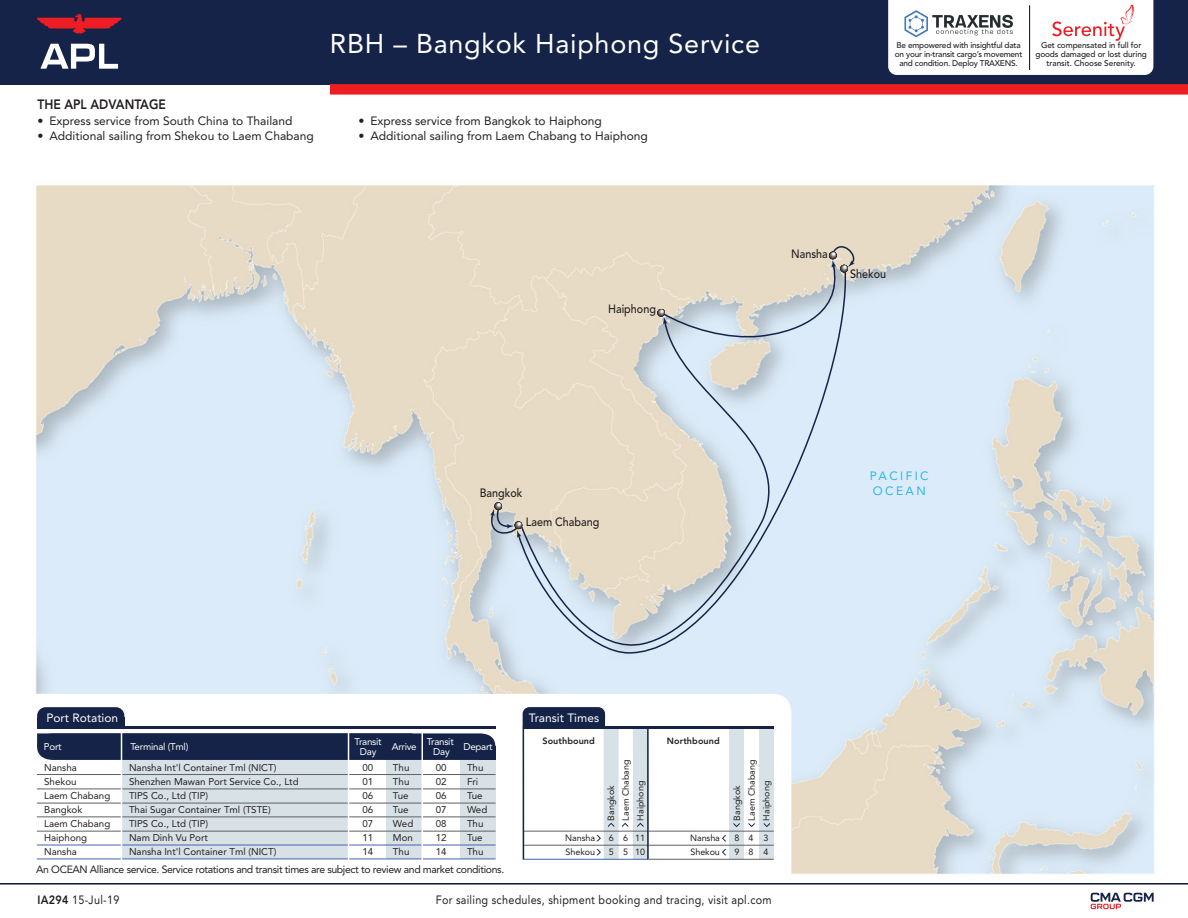
<style>
.page{position:relative;width:1188px;height:918px;background:#fff}
.page>*{position:absolute;margin:0;border:0;box-sizing:border-box;transform-origin:0 0}
.t1{font:27px "Avenir LT Std";letter-spacing:.03em;color:#fff}
.t2{font:800 13.5px "Avenir LT Std";color:#231f20;scale:.9 1}
.t3{font:12px "Avenir LT Std";color:#231f20}
.t4{font:12px "Avenir LT Std";letter-spacing:.025em;color:#231f20;scale:.9 1}
.t5{font:500 12px "Avenir LT Std";color:#231f20;scale:.9 1}
.t6{font:12px "Avenir LT Std";color:#fff}
.t7{font:12px "Avenir LT Std";color:#231f20;scale:.9 1}
.t8{font:12px/15px "Avenir LT Std";letter-spacing:.2em;color:#29b7eb}
.t9{font:10.5px "Avenir LT Std";letter-spacing:-.035em;color:#231f20}
.t10{font:9.75px/14.1px "Avenir LT Std";color:#231f20}
.t11{font:9.75px "Avenir LT Std";letter-spacing:-.025em;color:#fff}
.t12{font:9px/14.7px "Avenir LT Std";color:#231f20}
.t13{font:800 9px "Avenir LT Std";letter-spacing:.01em;color:#231f20}
.t14{font:500 8.25px/9px "Avenir LT Std";letter-spacing:-.025em;color:#231f20;text-align:center}
.s1{font-weight:800}
</style>
<div class="page">
<img style="left:0;top:84px;width:1155px;height:826px">
<div style="left:0;top:0;width:1188px;height:84px;background:#142347"></div>
<div style="left:330px;top:84px;width:858px;height:11px;background:#ed1d24"></div>
<svg style="left:1091px;top:893px;width:63px;height:16px"></svg>
<hr style="left:0;top:883px;width:1188px;height:2px;background:#091739">
<svg style="left:37px;top:14px;width:85px;height:20px"></svg>
<svg style="left:40px;top:44px;width:78px;height:25px"></svg>
<svg style="left:517px;top:267px;width:335px;height:387px;background:#dbe5eb"></svg>
<svg style="left:521px;top:322px;width:249px;height:324px;background:#dcdbd4"></svg>
<svg style="left:487px;top:502px;width:35px;height:36px"></svg>
<div style="left:657px;top:309px;width:8px;height:8px;background:#59524e;border-radius:50%"></div>
<div style="left:657px;top:309px;width:8px;height:7px;background:#2e2a2b;border-radius:50%"></div>
<svg style="left:658px;top:238px;width:202px;height:103px;background:#d6d5cd"></svg>
<svg style="left:25px;top:694px;width:766px;height:185px"></svg>
<div style="left:121px;top:758px;width:228px;height:101px;background:#d8e1e6"></div>
<div style="left:386px;top:758px;width:36px;height:101px;background:#d8e1e6"></div>
<div style="left:460px;top:758px;width:36px;height:101px;background:#d8e1e6"></div>
<hr style="left:37px;top:789px;width:459px;height:1px;background:#5e6367">
<hr style="left:37px;top:803px;width:459px;height:1px;background:#5e6367">
<hr style="left:37px;top:817px;width:459px;height:1px;background:#5e6367">
<hr style="left:37px;top:831px;width:459px;height:1px;background:#5e6367">
<hr style="left:37px;top:845px;width:459px;height:1px;background:#4363ae">
<hr style="left:37px;top:859px;width:459px;height:1px;background:#4363ae">
<hr style="left:37px;top:774px;width:459px;height:1px;background:#5e6367">
<svg style="left:37px;top:733px;width:458px;height:27px;background:#18274a"></svg>
<div style="left:479px;top:747px;width:16px;height:13px;background:#142347"></div>
<div style="left:37px;top:707px;width:87px;height:20px;background:#142347;border-radius:9px"></div>
<div style="left:37px;top:717px;width:87px;height:10px;background:#142347"></div>
<hr style="left:37px;top:726px;width:459px;height:3px;background:#142347">
<svg style="left:888px;top:0;width:265px;height:75px;background:#f4f1f2"></svg>
<hr style="left:348px;top:731px;width:1px;height:131px;background:#fff">
<hr style="left:121px;top:731px;width:1px;height:131px;background:#fff">
<hr style="left:422px;top:731px;width:1px;height:130px;background:#fff">
<div style="left:523px;top:707px;width:82px;height:19px;background:#142347"></div>
<div style="left:604px;top:728px;width:15px;height:131px;background:#d8e1e6"></div>
<div style="left:633px;top:728px;width:15px;height:131px;background:#d8e1e6"></div>
<hr style="left:523px;top:726px;width:125px;height:3px;background:#142347">
<hr style="left:524px;top:831px;width:124px;height:1px;background:#5e6367">
<hr style="left:524px;top:845px;width:124px;height:1px;background:#5e6367">
<hr style="left:523px;top:859px;width:125px;height:1px;background:#4363ae">
<svg style="left:608px;top:823px;width:6px;height:4px"></svg>
<svg style="left:622px;top:823px;width:6px;height:4px"></svg>
<svg style="left:637px;top:823px;width:6px;height:4px"></svg>
<svg style="left:596px;top:849px;width:5px;height:6px"></svg>
<svg style="left:596px;top:835px;width:5px;height:6px"></svg>
<div style="left:729px;top:727px;width:15px;height:132px;background:#d8e1e6"></div>
<div style="left:759px;top:727px;width:15px;height:132px;background:#d8e1e6"></div>
<hr style="left:649px;top:831px;width:125px;height:1px;background:#5e6367">
<hr style="left:649px;top:845px;width:125px;height:1px;background:#5e6367">
<hr style="left:649px;top:859px;width:125px;height:1px;background:#5e6367">
<svg style="left:764px;top:823px;width:6px;height:4px"></svg>
<svg style="left:749px;top:823px;width:6px;height:4px"></svg>
<svg style="left:733px;top:823px;width:7px;height:4px"></svg>
<svg style="left:722px;top:849px;width:4px;height:6px"></svg>
<svg style="left:722px;top:835px;width:4px;height:6px"></svg>
<hr style="left:647px;top:728px;width:2px;height:131px;background:#142347">
<hr style="left:523px;top:726px;width:1px;height:133px;background:#142347">
<hr style="left:646px;top:726px;width:128px;height:3px;background:#142347">
<h2 class="t2" style="left:37px;top:96px;width:144px">THE APL ADVANTAGE</h2>
<p class="t3" style="left:37px;top:114px;width:257px">• Express service from South China to Thailand</p>
<p class="t3" style="left:37px;top:129px;width:278px">• Additional sailing from Shekou to Laem Chabang</p>
<h1 class="t1" style="left:330px;top:28px;width:432px">RBH – Bangkok Haiphong Service</h1>
<p class="t3" style="left:358px;top:114px;width:245px">• Express service from Bangkok to Haiphong</p>
<p class="t3" style="left:358px;top:129px;width:291px">• Additional sailing from Laem Chabang to Haiphong</p>
<p class="t14" style="left:895px;top:41px;width:129px">Be empowered with insightful data on your in-transit cargo’s movement and condition. Deploy TRAXENS.</p>
<p class="t14" style="left:1035px;top:41px;width:113px">Get compensated in full for goods damaged or lost during transit. Choose Serenity.</p>
<p class="t5" style="left:608px;top:302px;width:55px">Haiphong</p>
<p class="t5" style="left:791px;top:247px;width:42px">Nansha</p>
<p class="t5" style="left:850px;top:267px;width:42px">Shekou</p>
<p class="t5" style="left:480px;top:486px;width:49px">Bangkok</p>
<p class="t5" style="left:526px;top:515px;width:83px">Laem Chabang</p>
<p class="t8" style="left:870px;top:468px;width:60px">PACIFIC<br>OCEAN</p>
<p class="t6" style="left:46px;top:711px;width:73px">Port Rotation</p>
<p class="t11" style="left:44px;top:741px;width:19px">Port</p>
<p class="t11" style="left:130px;top:741px;width:60px">Terminal (Tml)</p>
<p class="t11" style="left:355px;top:736px;width:29px">Transit</p>
<p class="t11" style="left:427px;top:736px;width:29px">Transit</p>
<p class="t11" style="left:392px;top:741px;width:26px">Arrive</p>
<p class="t11" style="left:360px;top:746px;width:18px">Day</p>
<p class="t11" style="left:433px;top:746px;width:18px">Day</p>
<p class="t11" style="left:463px;top:741px;width:31px">Depart</p>
<p class="t10" style="left:129px;top:761px;width:171px">Nansha Int'l Container Tml (NICT)<br>Shenzhen Mawan Port Service Co., Ltd<br>TIPS Co., Ltd (TIP)<br>Thai Sugar Container Tml (TSTE)<br>TIPS Co., Ltd (TIP)<br>Nam Dinh Vu Port<br>Nansha Int'l Container Tml (NICT)</p>
<p class="t9" style="left:36px;top:863px;width:470px">An OCEAN Alliance service. Service rotations and transit times are subject to review and market conditions.</p>
<p class="t10" style="left:44px;top:761px;width:68px">Nansha<br>Shekou<br>Laem Chabang<br>Bangkok<br>Laem Chabang<br>Haiphong<br>Nansha</p>
<p class="t10" style="left:363px;top:761px;width:12px;text-align:justify">00<br>01<br>06<br>06<br>07<br>11<br>14</p>
<p class="t10" style="left:436px;top:761px;width:12px;text-align:justify">00<br>02<br>06<br>07<br>08<br>12<br>14</p>
<p class="t10" style="left:393px;top:761px;width:22px">Thu<br>Thu<br>Tue<br>Tue<br>Wed<br>Mon<br>Thu</p>
<p class="t10" style="left:467px;top:761px;width:22px">Thu<br>Fri<br>Tue<br>Wed<br>Thu<br>Tue<br>Thu</p>
<p class="t6" style="left:529px;top:711px;width:72px">Transit Times</p>
<p class="t13" style="left:542px;top:735px;width:54px">Southbound</p>
<p class="t13" style="left:667px;top:735px;width:54px">Northbound</p>
<p class="t12" style="left:604px;top:821px;width:63px;rotate:-90deg">Bangkok<br>Laem Chabang<br>Haiphong</p>
<p class="t12" style="left:565px;top:831px;width:31px;line-height:14.1px">Nansha<br>Shekou</p>
<p class="t12" style="left:609px;top:831px;width:38px;line-height:14.1px">6 6 11<br>5 5 10</p>
<p class="t12" style="left:730px;top:821px;width:63px;rotate:-90deg">Bangkok<br>Laem Chabang<br>Haiphong</p>
<p class="t12" style="left:690px;top:831px;width:31px;line-height:14.1px">Nansha<br>Shekou</p>
<p class="t12" style="left:734px;top:831px;width:35px;line-height:14.1px">8 4 3<br>9 8 4</p>
<p class="t7" style="left:38px;top:893px;width:92px"><span class="s1">IA294</span> 15-Jul-19</p>
<p class="t4" style="left:436px;top:893px;width:375px">For sailing schedules, shipment booking and tracing, visit apl.com</p>
</div>
